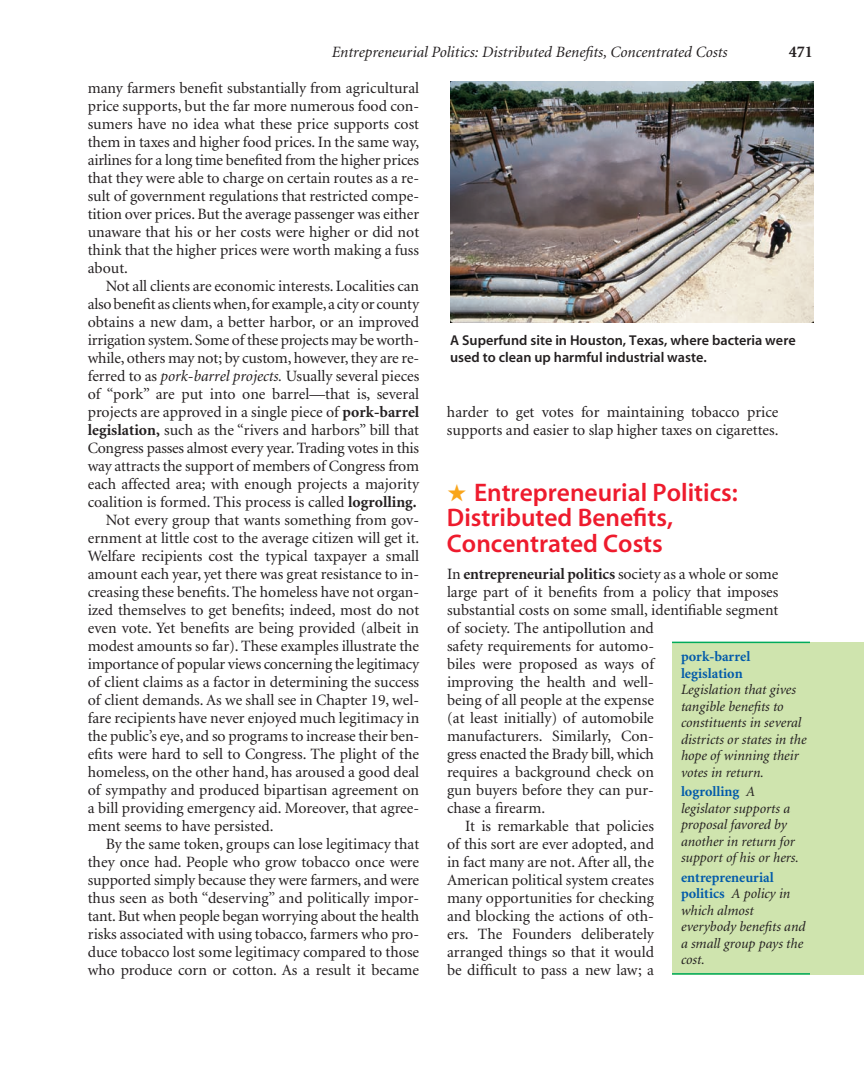
<style>
.page{position:relative;width:864px;height:1080px;background:#fff}
.page>*{position:absolute;margin:0;border:0;box-sizing:border-box;transform-origin:0 0}
.t1{font:25.5px/25.5px "Myriad Sem";color:#ee1b2d}
.t2{font:700 16.5px "Minion";color:#231f20}
.t3{font:15.75px/18px "Minion";color:#231f20}
.t4{font:italic 15.75px "Minion";color:#231f20}
.t5{font:italic 14.25px/16.5px "Minion";color:#231f20}
.t6{font:14.25px/16.5px "Myriad Sem";color:#231f20}
.s1{font-style:italic}
.s2{font-weight:700}
.s3{color:#f9a51b}
.s4{font-weight:700;font-style:normal;color:#015aaa}
</style>
<div class="page">
<img style="left:450px;top:81px;width:363px;height:241px">
<div style="left:672px;top:642px;width:192px;height:333px;background:#cfe4ae"></div>
<hr style="left:672px;top:642px;width:138px;height:1px;background:#00ab5b">
<hr style="left:672px;top:973px;width:138px;height:2px;background:#00ab5b">
<p class="t4" style="left:332px;top:46px;width:397px">Entrepreneurial Politics: Distributed Benefits, Concentrated Costs</p>
<p class="t2" style="left:789px;top:45px;width:26px">471</p>
<p class="t3" style="left:88px;top:80px;width:333px">many farmers benefit substantially from agricultural</p>
<p class="t3" style="left:88px;top:98px;width:333px">price supports, but the far more numerous food con-</p>
<p class="t3" style="left:88px;top:116px;width:333px">sumers have no idea what these price supports cost</p>
<p class="t3" style="left:88px;top:134px;width:333px">them in taxes and higher food prices. In the same way,</p>
<p class="t3" style="left:88px;top:152px;width:333px">airlines for a long time benefited from the higher prices</p>
<p class="t3" style="left:88px;top:170px;width:333px">that they were able to charge on certain routes as a re-</p>
<p class="t3" style="left:88px;top:188px;width:333px">sult of government regulations that restricted compe-</p>
<p class="t3" style="left:88px;top:206px;width:333px">tition over prices. But the average passenger was either</p>
<p class="t3" style="left:88px;top:224px;width:333px">unaware that his or her costs were higher or did not</p>
<p class="t3" style="left:88px;top:242px;width:333px">think that the higher prices were worth making a fuss</p>
<p class="t3" style="left:88px;top:260px;width:42px">about.</p>
<p class="t3" style="left:106px;top:278px;width:315px">Not all clients are economic interests. Localities can</p>
<p class="t3" style="left:88px;top:296px;width:333px">also benefit as clients when,for example,a city or county</p>
<p class="t3" style="left:88px;top:314px;width:333px">obtains a new dam, a better harbor, or an improved</p>
<p class="t3" style="left:88px;top:332px;width:333px">irrigation system. Some of these projects may be worth-</p>
<p class="t3" style="left:88px;top:350px;width:333px">while, others may not; by custom, however, they are re-</p>
<p class="t3" style="left:88px;top:368px;width:333px">ferred to as <span class="s1">pork-barrel projects.</span> Usually several pieces</p>
<p class="t3" style="left:88px;top:386px;width:333px">of “pork” are put into one barrel—that is, several</p>
<p class="t3" style="left:88px;top:404px;width:333px">projects are approved in a single piece of <span class="s2">pork-barrel</span></p>
<p class="t3" style="left:88px;top:422px;width:333px"><span class="s2">legislation,</span> such as the “rivers and harbors” bill that</p>
<p class="t3" style="left:88px;top:440px;width:333px">Congress passes almost every year. Trading votes in this</p>
<p class="t3" style="left:88px;top:458px;width:333px">way attracts the support of members of Congress from</p>
<p class="t3" style="left:88px;top:476px;width:333px">each affected area; with enough projects a majority</p>
<p class="t3" style="left:88px;top:494px;width:330px">coalition is formed. This process is called <span class="s2">logrolling.</span></p>
<p class="t3" style="left:106px;top:512px;width:315px">Not every group that wants something from gov-</p>
<p class="t3" style="left:88px;top:530px;width:333px">ernment at little cost to the average citizen will get it.</p>
<p class="t3" style="left:88px;top:548px;width:333px">Welfare recipients cost the typical taxpayer a small</p>
<p class="t3" style="left:88px;top:566px;width:333px">amount each year, yet there was great resistance to in-</p>
<p class="t3" style="left:88px;top:584px;width:333px">creasing these benefits. The homeless have not organ-</p>
<p class="t3" style="left:88px;top:602px;width:333px">ized themselves to get benefits; indeed, most do not</p>
<p class="t3" style="left:88px;top:620px;width:333px">even vote. Yet benefits are being provided (albeit in</p>
<p class="t3" style="left:88px;top:638px;width:333px">modest amounts so far). These examples illustrate the</p>
<p class="t3" style="left:88px;top:656px;width:333px">importance of popular views concerning the legitimacy</p>
<p class="t3" style="left:88px;top:674px;width:333px">of client claims as a factor in determining the success</p>
<p class="t3" style="left:88px;top:692px;width:333px">of client demands. As we shall see in Chapter 19, wel-</p>
<p class="t3" style="left:88px;top:710px;width:333px">fare recipients have never enjoyed much legitimacy in</p>
<p class="t3" style="left:88px;top:728px;width:333px">the public’s eye, and so programs to increase their ben-</p>
<p class="t3" style="left:88px;top:746px;width:333px">efits were hard to sell to Congress. The plight of the</p>
<p class="t3" style="left:88px;top:764px;width:333px">homeless, on the other hand, has aroused a good deal</p>
<p class="t3" style="left:88px;top:782px;width:333px">of sympathy and produced bipartisan agreement on</p>
<p class="t3" style="left:88px;top:800px;width:333px">a bill providing emergency aid. Moreover, that agree-</p>
<p class="t3" style="left:88px;top:818px;width:187px">ment seems to have persisted.</p>
<p class="t3" style="left:106px;top:836px;width:315px">By the same token, groups can lose legitimacy that</p>
<p class="t3" style="left:88px;top:854px;width:333px">they once had. People who grow tobacco once were</p>
<p class="t3" style="left:88px;top:872px;width:333px">supported simply because they were farmers, and were</p>
<p class="t3" style="left:88px;top:890px;width:333px">thus seen as both “deserving” and politically impor-</p>
<p class="t3" style="left:88px;top:908px;width:333px">tant. But when people began worrying about the health</p>
<p class="t3" style="left:88px;top:926px;width:333px">risks associated with using tobacco, farmers who pro-</p>
<p class="t3" style="left:88px;top:944px;width:333px">duce tobacco lost some legitimacy compared to those</p>
<p class="t3" style="left:88px;top:962px;width:333px">who produce corn or cotton. As a result it became</p>
<p class="t6" style="left:450px;top:333px;width:347px">A Superfund site in Houston, Texas, where bacteria were used to clean up harmful industrial waste.</p>
<p class="t3" style="left:447px;top:404px;width:333px">harder to get votes for maintaining tobacco price supports and easier to slap higher taxes on cigarettes.</p>
<p class="t1" style="left:447px;top:481px;width:292px"><span class="s3">★</span> Entrepreneurial Politics:<br>Distributed Benefits,<br>Concentrated Costs</p>
<p class="t3" style="left:447px;top:566px;width:333px">In <span class="s2">entrepreneurial politics</span> society as a whole or some</p>
<p class="t3" style="left:447px;top:584px;width:333px">large part of it benefits from a policy that imposes</p>
<p class="t3" style="left:447px;top:602px;width:333px">substantial costs on some small, identifiable segment</p>
<p class="t3" style="left:447px;top:620px;width:208px">of society. The antipollution and</p>
<p class="t3" style="left:447px;top:638px;width:209px">safety requirements for automo-</p>
<p class="t3" style="left:447px;top:656px;width:208px">biles were proposed as ways of</p>
<p class="t3" style="left:447px;top:674px;width:208px">improving the health and well-</p>
<p class="t3" style="left:447px;top:692px;width:208px">being of all people at the expense</p>
<p class="t3" style="left:447px;top:710px;width:208px">(at least initially) of automobile</p>
<p class="t3" style="left:447px;top:728px;width:208px">manufacturers. Similarly, Con-</p>
<p class="t3" style="left:447px;top:746px;width:209px">gress enacted the Brady bill, which</p>
<p class="t3" style="left:447px;top:764px;width:209px">requires a background check on</p>
<p class="t3" style="left:447px;top:782px;width:208px">gun buyers before they can pur-</p>
<p class="t3" style="left:447px;top:800px;width:100px">chase a firearm.</p>
<p class="t3" style="left:465px;top:818px;width:190px">It is remarkable that policies</p>
<p class="t3" style="left:447px;top:836px;width:209px">of this sort are ever adopted, and</p>
<p class="t3" style="left:447px;top:854px;width:208px">in fact many are not. After all, the</p>
<p class="t3" style="left:447px;top:872px;width:208px">American political system creates</p>
<p class="t3" style="left:447px;top:890px;width:209px">many opportunities for checking</p>
<p class="t3" style="left:447px;top:908px;width:208px">and blocking the actions of oth-</p>
<p class="t3" style="left:447px;top:926px;width:209px">ers. The Founders deliberately</p>
<p class="t3" style="left:447px;top:944px;width:209px">arranged things so that it would</p>
<p class="t3" style="left:447px;top:962px;width:209px">be difficult to pass a new law; a</p>
<p class="t5" style="left:681px;top:650px;width:127px"><span class="s4">pork-barrel legislation<br></span>Legislation that gives tangible benefits to constituents in several districts or states in the hope of winning their votes in return.</p>
<p class="t5" style="left:681px;top:785px;width:119px"><span class="s4">logrolling</span> A legislator supports a proposal favored by another in return for support of his or hers.</p>
<p class="t5" style="left:681px;top:870px;width:126px"><span class="s4">entrepreneurial politics</span> A policy in which almost everybody benefits and a small group pays the cost.</p>
</div>
